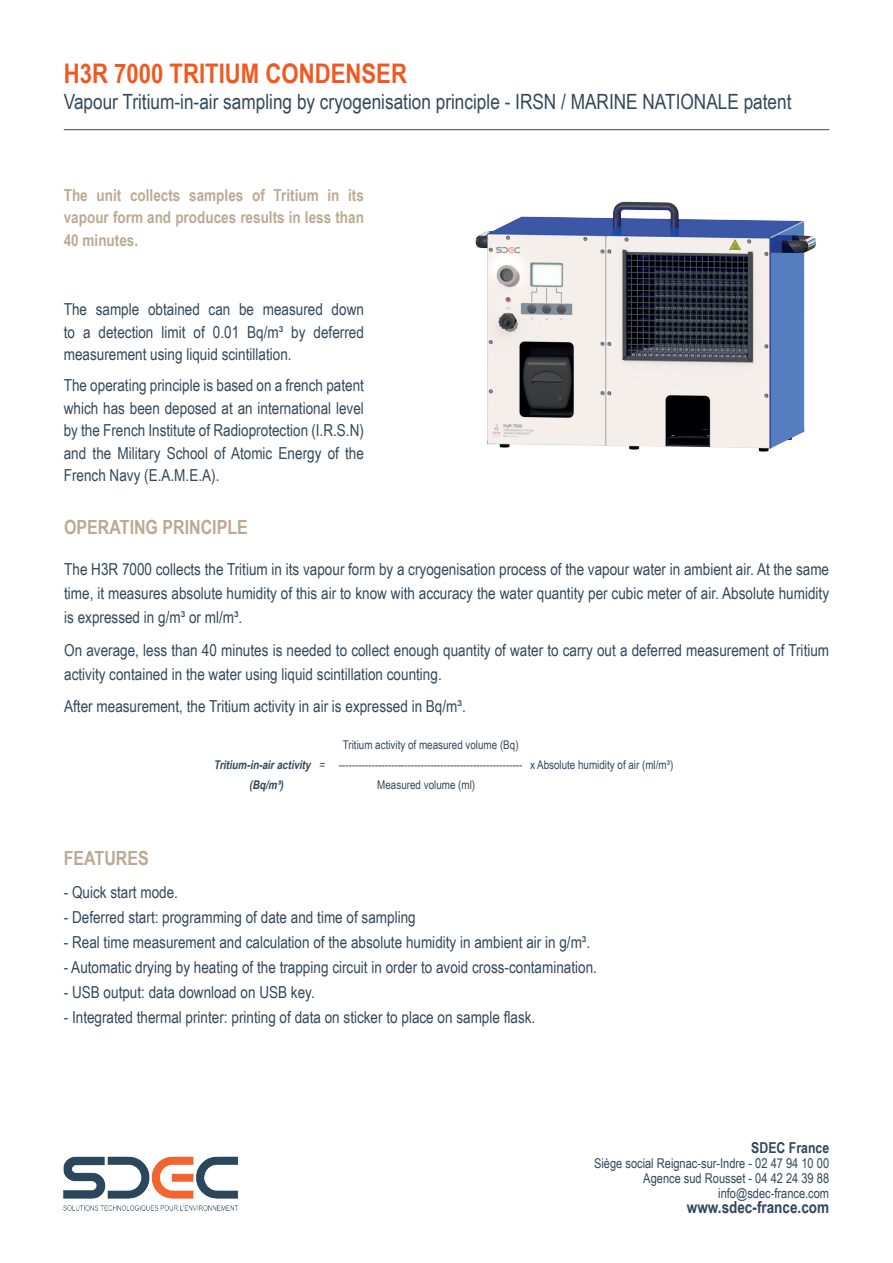
<style>
.page{position:relative;width:893px;height:1263px;background:#fff}
.page>*{position:absolute;margin:0;border:0;box-sizing:border-box;transform-origin:0 0}
.t1{font:700 27px "Arial Narrow";color:#f15921}
.t2{font:21px "Arial Narrow";color:#32485b}
.t3{font:700 19.5px "Arial Narrow";color:#bda993}
.t4{font:16.5px/22.5px "Arial Narrow";color:#32485b;text-align:justify}
.t5{font:700 16.5px/22.5px "Arial Narrow";color:#bda993;text-align:justify}
.t6{font:700 16.5px "Arial Narrow";color:#30475b}
.t7{font:700 15px "Arial Narrow";color:#30475b}
.t8{font:13.5px/15px "Arial Narrow";color:#30475b;text-align:right}
.t9{font:italic 12px "Arial Narrow";color:#32485b}
.t10{font:12px "Arial Narrow";color:#32485b}
.t11{font:italic 700 12px "Arial Narrow";color:#32485b}
.s1{font-weight:700}
.s2{font-style:normal}
</style>
<div class="page">
<img style="left:64px;top:1156px;width:174px;height:55px">
<img style="left:475px;top:201px;width:342px;height:251px">
<hr style="left:64px;top:129px;width:765px;height:1px;background:#32485b">
<h1 class="t1" style="left:64px;top:53px;width:345px">H3R 7000 TRITIUM CONDENSER</h1>
<p class="t2" style="left:64px;top:86px;width:729px">Vapour Tritium-in-air sampling by cryogenisation principle - IRSN / MARINE NATIONALE patent</p>
<p class="t5" style="left:64px;top:183px;width:302px">The unit collects samples of Tritium in its vapour form and produces results in less than 40 minutes.</p>
<p class="t4" style="left:64px;top:297px;width:302px">The sample obtained can be measured down to a detection limit of 0.01 Bq/m³ by deferred measurement using liquid scintillation.</p>
<p class="t4" style="left:64px;top:373px;width:302px">The operating principle is based on a french patent which has been deposed at an international level by the French Institute of Radioprotection (I.R.S.N) and the Military School of Atomic Energy of the French Navy (E.A.M.E.A).</p>
<p class="t3" style="left:64px;top:512px;width:185px">OPERATING PRINCIPLE</p>
<p class="t4" style="left:64px;top:556px;width:766px;line-height:24px">The H3R 7000 collects the Tritium in its vapour form by a cryogenisation process of the vapour water in ambient air. At the same time, it measures absolute humidity of this air to know with accuracy the water quantity per cubic meter of air. Absolute humidity is expressed in g/m³ or ml/m³.</p>
<p class="t4" style="left:64px;top:637px;width:766px;line-height:24px">On average, less than 40 minutes is needed to collect enough quantity of water to carry out a deferred measurement of Tritium activity contained in the water using liquid scintillation counting.</p>
<p class="t4" style="left:64px;top:694px;width:403px">After measurement, the Tritium activity in air is expressed in Bq/m³.</p>
<p class="t10" style="left:343px;top:736px;width:177px">Tritium activity of measured volume (Bq)</p>
<p class="t9" style="left:214px;top:756px;width:461px"><span class="s1">Tritium-in-airactivity</span> = -------------------------------------------------------- <span class="s2">x Abso l u te h u m i d i ty of a i r ( m l/m ³)</span></p>
<p class="t11" style="left:249px;top:775px;width:36px">(Bq/m³)</p>
<p class="t10" style="left:377px;top:775px;width:99px">Measured volume (ml)</p>
<p class="t3" style="left:64px;top:843px;width:86px">FEATURES</p>
<p class="t4" style="left:64px;top:880px;width:116px">- Quick start mode.</p>
<p class="t4" style="left:64px;top:905px;width:353px">- Deferred start: programming of date and time of sampling</p>
<p class="t4" style="left:64px;top:930px;width:528px">- Real time measurement and calculation of the absolute humidity in ambient air in g/m³.</p>
<p class="t4" style="left:64px;top:955px;width:535px">- Automatic drying by heating of the trapping circuit in order to avoid cross-contamination.</p>
<p class="t4" style="left:64px;top:980px;width:252px">- USB output: data download on USB key.</p>
<p class="t4" style="left:64px;top:1005px;width:473px">- Integrated thermal printer: printing of data on sticker to place on sample flask.</p>
<p class="t7" style="left:751px;top:1136px;width:79px">SDEC France</p>
<p class="t8" style="left:594px;top:1155px;width:237px">Siège social Reignac-sur-Indre - 02 47 94 10 00<br>Agence sud Rousset - 04 42 24 39 88 info@sdec-france.com</p>
<p class="t6" style="left:687px;top:1194px;width:144px">www.sdec-france.com</p>
</div>
